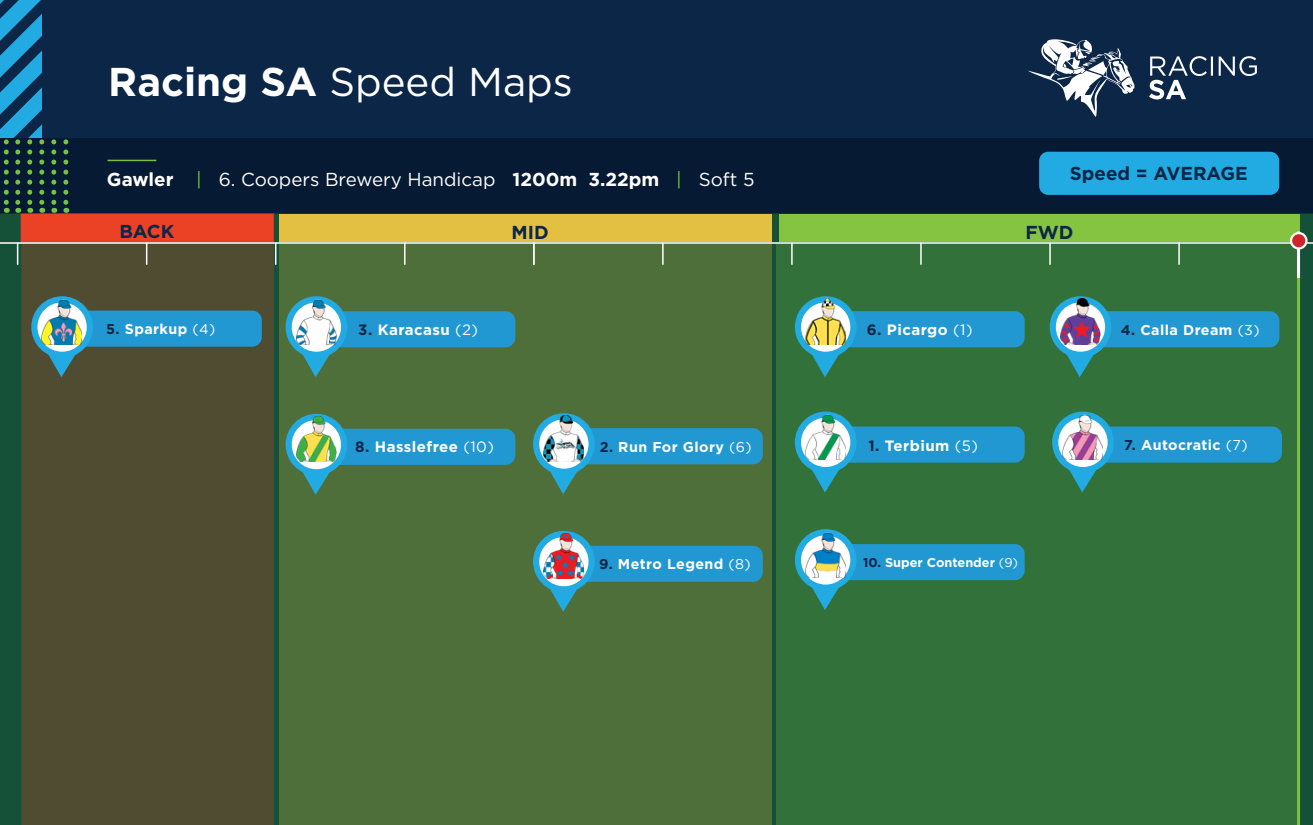
<style>
.page{position:relative;width:1313px;height:825px;background:#fff}
.page>*{position:absolute;margin:0;border:0;box-sizing:border-box;transform-origin:0 0}
.t1{font:40.2px "Gotham HTF";color:#fff}
.t2{font:18.75px "Gotham HTF";color:#fff}
.t3{font:700 18.75px "Gotham HTF";color:#0c2647}
.t4{font:700 15px "Gotham HTF";letter-spacing:.03em;color:#fff}
.t5{font:700 14.25px "Gotham HTF";letter-spacing:.03em;color:#fff}
.t6{font:700 12.75px "Gotham HTF";color:#fff}
.s1{font-weight:700}
.s2{color:#79c142}
.s3{color:#0c2647}
.s4{font-family:"Gotham";font-weight:400}
</style>
<div class="page">
<div style="left:0;top:214px;width:1312px;height:611px;background:#155138"></div>
<div style="left:21px;top:213px;width:253px;height:29px;background:#eb4225;border:1px solid #eb3e26"></div>
<div style="left:279px;top:214px;width:492px;height:28px;background:#e3c042"></div>
<div style="left:778px;top:214px;width:521px;height:28px;background:#84c440"></div>
<div style="left:22px;top:244px;width:252px;height:581px;background:#504c32"></div>
<div style="left:279px;top:243px;width:492px;height:582px;background:#4e6f3a"></div>
<div style="left:776px;top:244px;width:521px;height:581px;background:#33713a"></div>
<div style="left:0;top:0;width:1312px;height:213px;background:#0c2647"></div>
<hr style="left:0;top:242px;width:1312px;height:2px;background:#fff">
<div style="left:0;top:138px;width:1312px;height:76px;background:#071a34"></div>
<svg style="left:17px;top:244px;width:1px;height:21px"></svg>
<svg style="left:146px;top:244px;width:1px;height:21px"></svg>
<svg style="left:275px;top:244px;width:1px;height:21px"></svg>
<svg style="left:404px;top:244px;width:1px;height:21px"></svg>
<hr style="left:108px;top:160px;width:48px;height:1px;background:#79c142">
<svg style="left:533px;top:244px;width:1px;height:21px"></svg>
<svg style="left:662px;top:244px;width:1px;height:21px"></svg>
<svg style="left:791px;top:244px;width:1px;height:21px"></svg>
<svg style="left:920px;top:243px;width:1px;height:22px"></svg>
<svg style="left:1049px;top:243px;width:1px;height:22px"></svg>
<svg style="left:1178px;top:243px;width:1px;height:22px"></svg>
<svg style="left:51px;top:139px;width:5px;height:74px"></svg>
<svg style="left:63px;top:139px;width:5px;height:74px"></svg>
<svg style="left:0;top:0;width:44px;height:213px"></svg>
<hr style="left:1297px;top:277px;width:3px;height:548px;background:#79c142">
<hr style="left:1297px;top:232px;width:3px;height:46px;background:#fff">
<svg style="left:1291px;top:233px;width:15px;height:15px"></svg>
<div style="left:1289px;top:232px;width:18px;height:18px;border:2px solid #fff;border-radius:50%"></div>
<svg style="left:533px;top:531px;width:230px;height:81px"></svg>
<img style="left:543px;top:533px;width:40px;height:46px">
<svg style="left:533px;top:413px;width:230px;height:81px"></svg>
<img style="left:543px;top:416px;width:40px;height:45px">
<svg style="left:31px;top:296px;width:231px;height:81px;background:#3f717b"></svg>
<img style="left:42px;top:298px;width:40px;height:46px">
<svg style="left:285px;top:414px;width:230px;height:81px"></svg>
<img style="left:296px;top:416px;width:40px;height:46px">
<svg style="left:285px;top:296px;width:230px;height:81px"></svg>
<img style="left:296px;top:299px;width:40px;height:45px">
<svg style="left:1049px;top:296px;width:230px;height:81px"></svg>
<img style="left:1060px;top:299px;width:40px;height:45px">
<svg style="left:795px;top:296px;width:229px;height:81px"></svg>
<img style="left:805px;top:299px;width:40px;height:45px">
<svg style="left:1149px;top:56px;width:107px;height:43px"></svg>
<svg style="left:1028px;top:39px;width:106px;height:78px"></svg>
<div style="left:1039px;top:152px;width:240px;height:43px;background:#22abe2;border-radius:9px"></div>
<svg style="left:795px;top:529px;width:229px;height:81px"></svg>
<img style="left:805px;top:532px;width:40px;height:45px">
<svg style="left:795px;top:412px;width:229px;height:81px"></svg>
<img style="left:805px;top:414px;width:40px;height:46px">
<svg style="left:1052px;top:412px;width:229px;height:81px"></svg>
<img style="left:1062px;top:414px;width:40px;height:46px">
<p class="t1" style="left:108px;top:59px;width:466px"><span class="s1">Racing SA</span> Speed Maps</p>
<p class="t3" style="left:1070px;top:163px;width:179px">Speed = AVERAGE</p>
<p class="t2" style="left:107px;top:169px;width:649px"><span class="s1">Gawler</span> <span class="s2">|</span> 6. Coopers Brewery Handicap <span class="s1">1200m 3.22pm</span> <span class="s2">|</span> Soft 5</p>
<p class="t3" style="left:119px;top:220px;width:57px">BACK</p>
<p class="t3" style="left:511px;top:222px;width:39px">MID</p>
<p class="t3" style="left:1025px;top:221px;width:49px">FWD</p>
<p class="t5" style="left:106px;top:321px;width:111px"><span class="s3">5.</span> Sparkup <span class="s4">(4)</span></p>
<p class="t4" style="left:358px;top:321px;width:121px"><span class="s3">3.</span> Karacasu <span class="s4">(2)</span></p>
<p class="t4" style="left:867px;top:321px;width:107px"><span class="s3">6.</span> Picargo <span class="s4">(1)</span></p>
<p class="t5" style="left:1120px;top:322px;width:140px"><span class="s3">4.</span> Calla Dream <span class="s4">(3)</span></p>
<p class="t4" style="left:355px;top:438px;width:140px"><span class="s3">8.</span> Hasslefree <span class="s4">(10)</span></p>
<p class="t5" style="left:600px;top:439px;width:153px"><span class="s3">2.</span> Run For Glory <span class="s4">(6)</span></p>
<p class="t5" style="left:599px;top:556px;width:153px"><span class="s3">9.</span> Metro Legend <span class="s4">(8)</span></p>
<p class="t4" style="left:868px;top:437px;width:111px"><span class="s3">1.</span> Terbium <span class="s4">(5)</span></p>
<p class="t5" style="left:1124px;top:437px;width:125px"><span class="s3">7.</span> Autocratic <span class="s4">(7)</span></p>
<p class="t6" style="left:863px;top:555px;width:157px"><span class="s3">10.</span> Super Contender <span class="s4">(9)</span></p>
</div>
